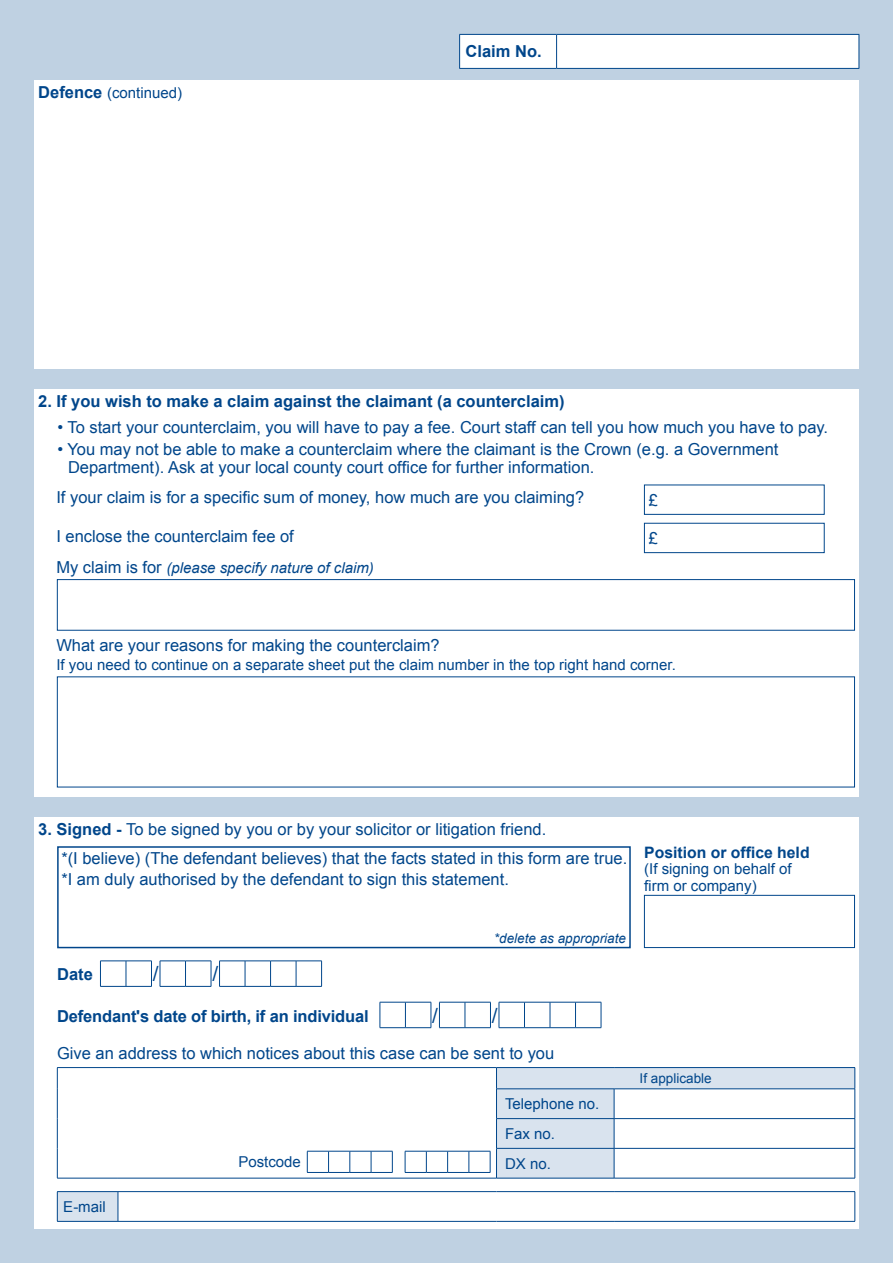
<style>
.page{position:relative;width:893px;height:1263px;background:#bfd1e2}
.page>*{position:absolute;margin:0;border:0;box-sizing:border-box;transform-origin:0 0}
.t1{font:21px "Arial";color:#00468b}
.t2{font:16.5px/18px "Arial";color:#00468b}
.t3{font:700 16.5px "Arial";color:#00468b}
.t4{font:700 15.75px "Arial";color:#00468b}
.t5{font:15px/16.5px "Arial";color:#00468b}
.t6{font:italic 15px "Arial";color:#00468b}
.t7{font:italic 13.5px "Arial";color:#00468b}
.t8{font:13.5px "Arial";color:#00468b}
.s1{font-weight:700;font-size:16.5px}
.s2{font-style:normal;font-size:16.5px}
.s3{font-weight:700}
</style>
<div class="page">
<div style="left:34px;top:80px;width:825px;height:288px;background:#fff"></div>
<div style="left:34px;top:389px;width:825px;height:407px;background:#fff"></div>
<div style="left:34px;top:817px;width:825px;height:412px;background:#fff"></div>
<div style="left:57px;top:846px;width:574px;height:102px;border:2px solid #00468b"></div>
<div style="left:644px;top:895px;width:211px;height:53px;border:1px solid #00468b"></div>
<div style="left:57px;top:579px;width:798px;height:51px;border:1px solid #00468b"></div>
<div style="left:460px;top:35px;width:399px;height:33px;background:#fff"></div>
<hr style="left:459px;top:34px;width:98px;height:1px;background:#00468b">
<hr style="left:459px;top:35px;width:1px;height:33px;background:#00468b">
<hr style="left:557px;top:34px;width:302px;height:1px;background:#00468b">
<hr style="left:556px;top:35px;width:1px;height:33px;background:#00468b">
<hr style="left:859px;top:35px;width:1px;height:33px;background:#00468b">
<hr style="left:459px;top:68px;width:98px;height:1px;background:#00468b">
<hr style="left:557px;top:68px;width:302px;height:1px;background:#00468b">
<div style="left:644px;top:523px;width:180px;height:30px;border:1px solid #00468b"></div>
<svg style="left:58px;top:1068px;width:797px;height:153px"></svg>
<hr style="left:57px;top:1067px;width:61px;height:1px;background:#00468b">
<hr style="left:118px;top:1067px;width:378px;height:1px;background:#00468b">
<svg style="left:57px;top:1068px;width:1px;height:50px"></svg>
<hr style="left:57px;top:1118px;width:1px;height:30px;background:#00468b">
<hr style="left:57px;top:1148px;width:1px;height:30px;background:#00468b">
<hr style="left:496px;top:1067px;width:118px;height:1px;background:#00468b">
<hr style="left:614px;top:1067px;width:241px;height:1px;background:#00468b">
<hr style="left:496px;top:1088px;width:118px;height:1px;background:#00468b">
<hr style="left:614px;top:1088px;width:241px;height:1px;background:#00468b">
<hr style="left:496px;top:1118px;width:118px;height:1px;background:#00468b">
<hr style="left:614px;top:1118px;width:241px;height:1px;background:#00468b">
<svg style="left:614px;top:1089px;width:1px;height:59px"></svg>
<svg style="left:855px;top:1068px;width:1px;height:80px"></svg>
<hr style="left:496px;top:1148px;width:118px;height:1px;background:#00468b">
<hr style="left:496px;top:1148px;width:1px;height:30px;background:#00468b">
<hr style="left:614px;top:1148px;width:241px;height:1px;background:#00468b">
<hr style="left:614px;top:1148px;width:1px;height:30px;background:#00468b">
<hr style="left:855px;top:1148px;width:1px;height:30px;background:#00468b">
<hr style="left:57px;top:1178px;width:61px;height:1px;background:#00468b">
<hr style="left:118px;top:1178px;width:378px;height:1px;background:#00468b">
<hr style="left:496px;top:1178px;width:118px;height:1px;background:#00468b">
<hr style="left:614px;top:1178px;width:241px;height:1px;background:#00468b">
<hr style="left:57px;top:1191px;width:61px;height:1px;background:#00468b">
<svg style="left:57px;top:1192px;width:1px;height:29px"></svg>
<hr style="left:118px;top:1191px;width:378px;height:1px;background:#00468b">
<svg style="left:118px;top:1192px;width:1px;height:29px"></svg>
<hr style="left:496px;top:1191px;width:118px;height:1px;background:#00468b">
<hr style="left:614px;top:1191px;width:241px;height:1px;background:#00468b">
<svg style="left:855px;top:1192px;width:1px;height:29px"></svg>
<hr style="left:57px;top:1221px;width:61px;height:1px;background:#00468b">
<hr style="left:118px;top:1221px;width:378px;height:1px;background:#00468b">
<hr style="left:496px;top:1221px;width:118px;height:1px;background:#00468b">
<hr style="left:614px;top:1221px;width:241px;height:1px;background:#00468b">
<svg style="left:238px;top:1068px;width:259px;height:105px"></svg>
<svg style="left:100px;top:961px;width:222px;height:26px"></svg>
<svg style="left:380px;top:1002px;width:222px;height:26px"></svg>
<p class="t5" style="left:38px;top:84px;width:145px"><span class="s1">Defence</span> (continued)</p>
<p class="t3" style="left:466px;top:41px;width:78px">Claim No.</p>
<p class="t3" style="left:38px;top:390px;width:528px">2. If you wish to make a claim against the claimant (a counterclaim)</p>
<p class="t2" style="left:57px;top:418px;width:772px">• To start your counterclaim, you will have to pay a fee. Court staff can tell you how much you have to pay.</p>
<p class="t2" style="left:68px;top:440px;width:712px;text-indent:-11px">• You may not be able to make a counterclaim where the claimant is the Crown (e.g. a Government<br>Department). Ask at your local county court office for further information.</p>
<p class="t2" style="left:56px;top:488px;width:529px">If your claim is for a specific sum of money, how much are you claiming?</p>
<p class="t2" style="left:56px;top:527px;width:239px">I enclose the counterclaim fee of</p>
<p class="t6" style="left:56px;top:558px;width:319px"><span class="s2">My claim is for</span> (please specify nature of claim)</p>
<p class="t2" style="left:649px;top:491px;width:11px">£</p>
<p class="t2" style="left:649px;top:529px;width:11px">£</p>
<p class="t2" style="left:56px;top:636px;width:385px">What are your reasons for making the counterclaim?</p>
<p class="t5" style="left:56px;top:657px;width:621px">If you need to continue on a separate sheet put the claim number in the top right hand corner.</p>
<p class="t2" style="left:38px;top:821px;width:510px"><span class="s3">3. Signed -</span> To be signed by you or by your solicitor or litigation friend.</p>
<p class="t2" style="left:61px;top:849px;width:567px">*(I believe) (The defendant believes) that the facts stated in this form are true.</p>
<p class="t2" style="left:61px;top:870px;width:449px">*I am duly authorised by the defendant to sign this statement.</p>
<p class="t4" style="left:644px;top:842px;width:167px">Position or office held</p>
<p class="t5" style="left:644px;top:861px;width:149px">(If signing on behalf of firm or company)</p>
<p class="t3" style="left:57px;top:963px;width:37px">Date</p>
<p class="t1" style="left:153px;top:960px;width:7px">/</p>
<p class="t1" style="left:212px;top:960px;width:7px">/</p>
<p class="t3" style="left:57px;top:1005px;width:313px">Defendant's date of birth, if an individual</p>
<p class="t7" style="left:494px;top:929px;width:134px">*delete as appropriate</p>
<p class="t1" style="left:432px;top:1001px;width:7px">/</p>
<p class="t1" style="left:492px;top:1001px;width:7px">/</p>
<p class="t2" style="left:57px;top:1044px;width:499px">Give an address to which notices about this case can be sent to you</p>
<p class="t5" style="left:63px;top:1198px;width:44px">E-mail</p>
<p class="t5" style="left:238px;top:1154px;width:64px">Postcode</p>
<p class="t5" style="left:505px;top:1096px;width:96px">Telephone no.</p>
<p class="t5" style="left:505px;top:1125px;width:52px">Fax no.</p>
<p class="t5" style="left:505px;top:1155px;width:47px">DX no.</p>
<p class="t8" style="left:640px;top:1069px;width:74px">If applicable</p>
</div>
